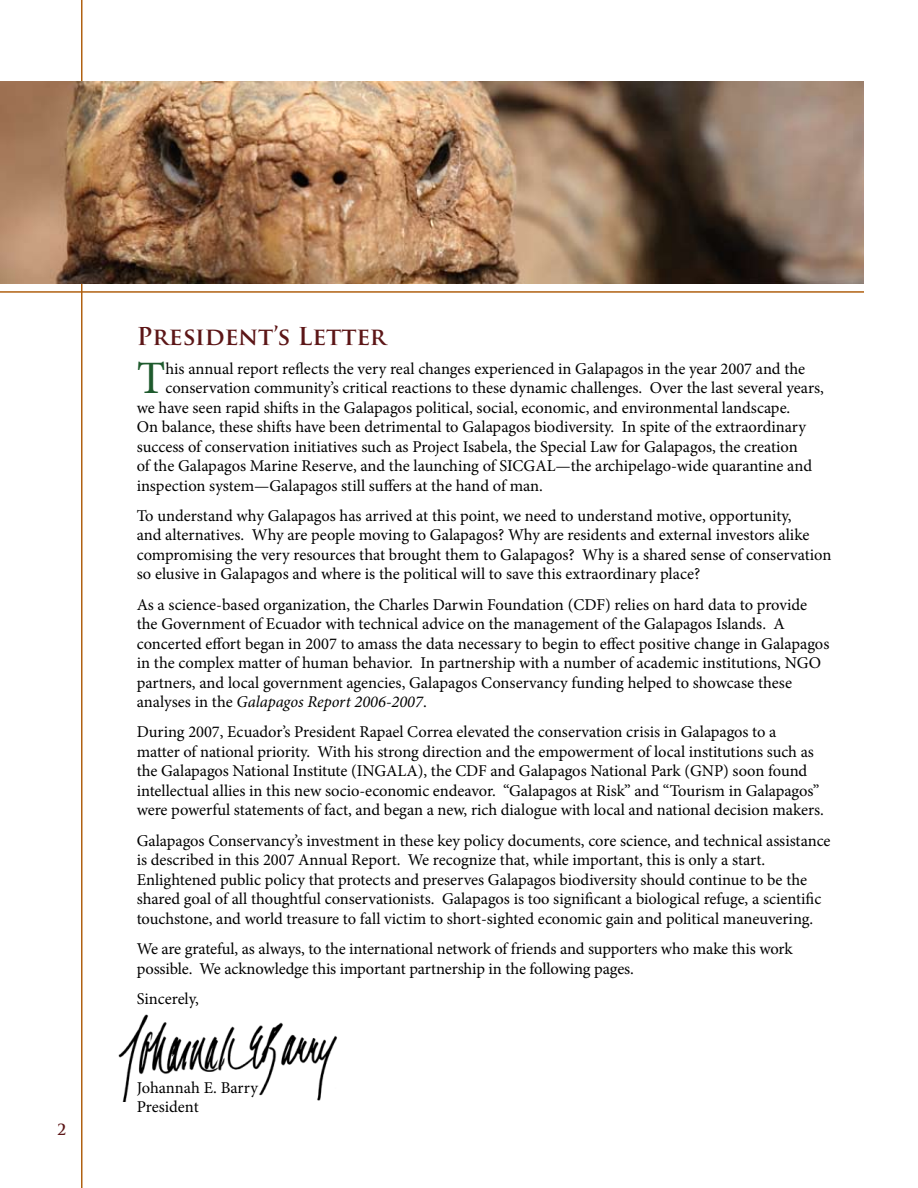
<style>
.page{position:relative;width:918px;height:1188px;background:#fff}
.page>*{position:absolute;margin:0;border:0;box-sizing:border-box;transform-origin:0 0}
.t1{font:46.5px "Minion Pro";color:#1e5a2d}
.t2{font:700 24px "Trajan Pro";color:#5c1617}
.t3{font:16.5px/19.5px "Minion Pro";letter-spacing:-.005em;color:#000}
.s1{font-style:italic}
</style>
<div class="page">
<img style="left:118px;top:1014px;width:219px;height:87px">
<hr style="left:81px;top:0;width:1px;height:1188px;background:#b06010">
<img style="left:0;top:81px;width:864px;height:203px">
<hr style="left:0;top:291px;width:864px;height:2px;background:#b06010">
<h2 class="t2" style="left:137px;top:321px;width:251px">President’s Letter</h2>
<h1 class="t1" style="left:137px;top:347px;width:30px">T</h1>
<p class="t3" style="left:165px;top:359px;width:641px">his annual report reflects the very real changes experienced in Galapagos in the year 2007 and the</p>
<p class="t3" style="left:165px;top:378px;width:660px">conservation community’s critical reactions to these dynamic challenges. Over the last several years,</p>
<p class="t3" style="left:137px;top:398px;width:655px">we have seen rapid shifts in the Galapagos political, social, economic, and environmental landscape.</p>
<p class="t3" style="left:137px;top:417px;width:671px">On balance, these shifts have been detrimental to Galapagos biodiversity. In spite of the extraordinary</p>
<p class="t3" style="left:137px;top:437px;width:663px">success of conservation initiatives such as Project Isabela, the Special Law for Galapagos, the creation</p>
<p class="t3" style="left:137px;top:456px;width:677px">of the Galapagos Marine Reserve, and the launching of SICGAL—the archipelago-wide quarantine and</p>
<p class="t3" style="left:137px;top:476px;width:408px">inspection system—Galapagos still suffers at the hand of man.</p>
<p class="t3" style="left:137px;top:506px;width:696px">To understand why Galapagos has arrived at this point, we need to understand motive, opportunity,<br>and alternatives. Why are people moving to Galapagos? Why are residents and external investors alike compromising the very resources that brought them to Galapagos? Why is a shared sense of conservation so elusive in Galapagos and where is the political will to save this extraordinary place?</p>
<p class="t3" style="left:137px;top:595px;width:694px">As a science-based organization, the Charles Darwin Foundation (CDF) relies on hard data to provide the Government of Ecuador with technical advice on the management of the Galapagos Islands. A concerted effort began in 2007 to amass the data necessary to begin to effect positive change in Galapagos in the complex matter of human behavior. In partnership with a number of academic institutions, NGO partners, and local government agencies, Galapagos Conservancy funding helped to showcase these analyses in the <span class="s1">Galapagos Report 2006-2007</span>.</p>
<p class="t3" style="left:137px;top:723px;width:689px">During 2007, Ecuador’s President Rapael Correa elevated the conservation crisis in Galapagos to a<br>matter of national priority. With his strong direction and the empowerment of local institutions such as the Galapagos National Institute (INGALA), the CDF and Galapagos National Park (GNP) soon found intellectual allies in this new socio-economic endeavor. “Galapagos at Risk” and “Tourism in Galapagos” were powerful statements of fact, and began a new, rich dialogue with local and national decision makers.</p>
<p class="t3" style="left:137px;top:831px;width:695px">Galapagos Conservancy’s investment in these key policy documents, core science, and technical assistance is described in this 2007 Annual Report. We recognize that, while important, this is only a start.<br>Enlightened public policy that protects and preserves Galapagos biodiversity should continue to be the shared goal of all thoughtful conservationists. Galapagos is too significant a biological refuge, a scientific touchstone, and world treasure to fall victim to short-sighted economic gain and political maneuvering.</p>
<p class="t3" style="left:137px;top:939px;width:657px">We are grateful, as always, to the international network of friends and supporters who make this work possible. We acknowledge this important partnership in the following pages.</p>
<p class="t3" style="left:137px;top:989px;width:64px">Sincerely,</p>
<p class="t3" style="left:137px;top:1078px;width:123px">Johannah E. Barry<br>President</p>
</div>
